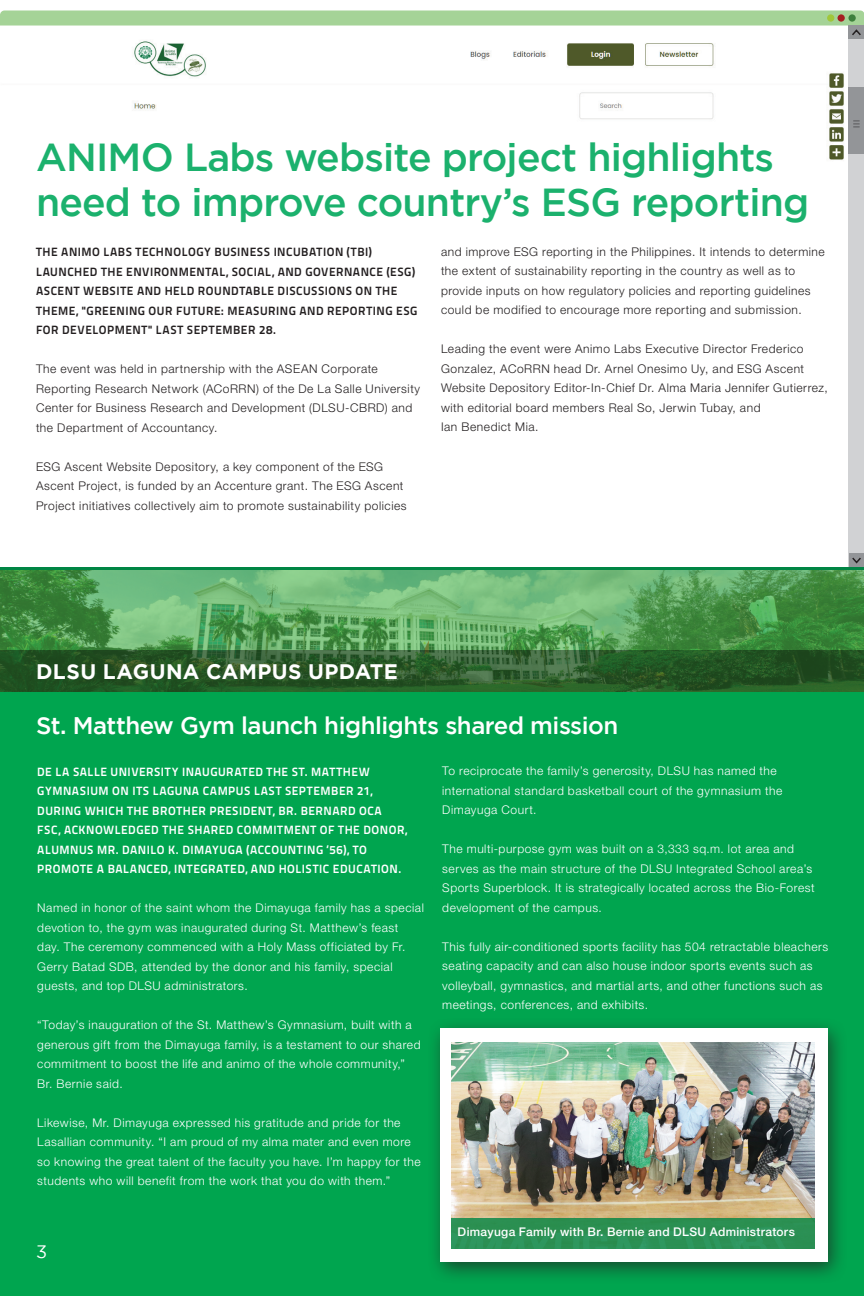
<style>
.page{position:relative;width:864px;height:1296px;background:#fff}
.page>*{position:absolute;margin:0;border:0;box-sizing:border-box;transform-origin:0 0}
.t1{font:500 39px/45px "Gotham";letter-spacing:-.02em;color:#1bb16d}
.t2{font:500 24px "Gotham";letter-spacing:-.02em;color:#fff}
.t3{font:700 21px "Gotham";letter-spacing:.015em;color:#fff}
.t4{font:18px "Gotham";color:#fff}
.t5{font:300 12px/19.5px "Helvetica Neue LT Std";letter-spacing:.045em;color:#fff}
.t6{font:300 12px/19.5px "Helvetica Neue LT Std";letter-spacing:.045em;color:#231f20}
.t7{font:12px/19.5px "Titillium Text 14 L 800 wt";letter-spacing:.04em;color:#fff}
.t8{font:12px/19.5px "Titillium Text 14 L 800 wt";letter-spacing:.04em;color:#231f20}
.t9{font:500 12px "Helvetica Neue LT Std";letter-spacing:.025em;color:#fff}
</style>
<div class="page">
<div style="left:0;top:568px;width:864px;height:728px;background:#00a54f"></div>
<div style="left:427px;top:1017px;width:422px;height:267px;background:#231f20;opacity:.7"></div>
<div style="left:441px;top:1029px;width:387px;height:233px;background:#fff"></div>
<img style="left:451px;top:1042px;width:364px;height:176px">
<img style="left:134px;top:41px;width:710px;height:119px">
<div style="left:118px;top:125px;width:604px;height:103px;background:#fff"></div>
<div style="left:849px;top:25px;width:15px;height:543px;background:#d1d2d4"></div>
<div style="left:849px;top:87px;width:15px;height:67px;background:#939598"></div>
<div style="left:849px;top:25px;width:15px;height:14px;background:#939598"></div>
<div style="left:849px;top:554px;width:15px;height:13px;background:#939598"></div>
<svg style="left:0;top:10px;width:864px;height:27px"></svg>
<svg style="left:852px;top:557px;width:9px;height:7px"></svg>
<svg style="left:853px;top:120px;width:7px;height:8px"></svg>
<div style="left:451px;top:1218px;width:364px;height:30px;background:#2b9053"></div>
<svg style="left:0;top:570px;width:864px;height:81px;background:#5da661"></svg>
<svg style="left:0;top:651px;width:864px;height:41px;background:#295828"></svg>
<hr style="left:0;top:567px;width:864px;height:3px;background:#008544">
<h1 class="t1" style="left:36px;top:134px;width:775px">ANIMO Labs website project highlights need to improve country’s ESG reporting</h1>
<p class="t8" style="left:36px;top:242px;width:383px">THE ANIMO LABS TECHNOLOGY BUSINESS INCUBATION (TBI)<br>LAUNCHED THE ENVIRONMENTAL, SOCIAL, AND GOVERNANCE (ESG)<br>ASCENT WEBSITE AND HELD ROUNDTABLE DISCUSSIONS ON THE THEME, "GREENING OUR FUTURE: MEASURING AND REPORTING ESG FOR DEVELOPMENT" LAST SEPTEMBER 28.</p>
<p class="t6" style="left:36px;top:359px;width:386px">The event was held in partnership with the ASEAN Corporate Reporting Research Network (ACoRRN) of the De La Salle University Center for Business Research and Development (DLSU-CBRD) and the Department of Accountancy.</p>
<p class="t6" style="left:36px;top:457px;width:372px">ESG Ascent Website Depository, a key component of the ESG<br>Ascent Project, is funded by an Accenture grant. The ESG Ascent<br>Project initiatives collectively aim to promote sustainability policies</p>
<p class="t6" style="left:441px;top:242px;width:385px">and improve ESG reporting in the Philippines. It intends to determine the extent of sustainability reporting in the country as well as to provide inputs on how regulatory policies and reporting guidelines could be modified to encourage more reporting and submission.</p>
<p class="t6" style="left:441px;top:339px;width:388px">Leading the event were Animo Labs Executive Director Frederico Gonzalez, ACoRRN head Dr. Arnel Onesimo Uy, and ESG Ascent Website Depository Editor-In-Chief Dr. Alma Maria Jennifer Gutierrez, with editorial board members Real So, Jerwin Tubay, and<br>Ian Benedict Mia.</p>
<h3 class="t3" style="left:36px;top:659px;width:363px">DLSU LAGUNA CAMPUS UPDATE</h3>
<h2 class="t2" style="left:36px;top:712px;width:584px">St. Matthew Gym launch highlights shared mission</h2>
<p class="t7" style="left:37px;top:762px;width:371px">DE LA SALLE UNIVERSITY INAUGURATED THE ST. MATTHEW GYMNASIUM ON ITS LAGUNA CAMPUS LAST SEPTEMBER 21, DURING WHICH THE BROTHER PRESIDENT, BR. BERNARD OCA FSC, ACKNOWLEDGED THE SHARED COMMITMENT OF THE DONOR, ALUMNUS MR. DANILO K. DIMAYUGA (ACCOUNTING ‘56), TO PROMOTE A BALANCED, INTEGRATED, AND HOLISTIC EDUCATION.</p>
<p class="t5" style="left:37px;top:898px;width:388px">Named in honor of the saint whom the Dimayuga family has a special devotion to, the gym was inaugurated during St. Matthew’s feast day. The ceremony commenced with a Holy Mass officiated by Fr.<br>Gerry Batad SDB, attended by the donor and his family, special guests, and top DLSU administrators.</p>
<p class="t5" style="left:37px;top:1015px;width:385px">“Today’s inauguration of the St. Matthew’s Gymnasium, built with a generous gift from the Dimayuga family, is a testament to our shared commitment to boost the life and animo of the whole community,” Br. Bernie said.</p>
<p class="t5" style="left:37px;top:1113px;width:385px">Likewise, Mr. Dimayuga expressed his gratitude and pride for the Lasallian community. “I am proud of my alma mater and even more so knowing the great talent of the faculty you have. I’m happy for the students who will benefit from the work that you do with them.”</p>
<p class="t5" style="left:442px;top:761px;width:341px">To reciprocate the family’s generosity, DLSU has named the international standard basketball court of the gymnasium the<br>Dimayuga Court.</p>
<p class="t5" style="left:442px;top:839px;width:374px">The multi-purpose gym was built on a 3,333 sq.m. lot area and serves as the main structure of the DLSU Integrated School area’s Sports Superblock. It is strategically located across the Bio-Forest development of the campus.</p>
<p class="t5" style="left:442px;top:937px;width:388px">This fully air-conditioned sports facility has 504 retractable bleachers seating capacity and can also house indoor sports events such as volleyball, gymnastics, and martial arts, and other functions such as meetings, conferences, and exhibits.</p>
<h3 class="t4" style="left:36px;top:1241px;width:13px">3</h3>
<p class="t9" style="left:458px;top:1225px;width:339px">Dimayuga Family with Br. Bernie and DLSU Administrators</p>
</div>
